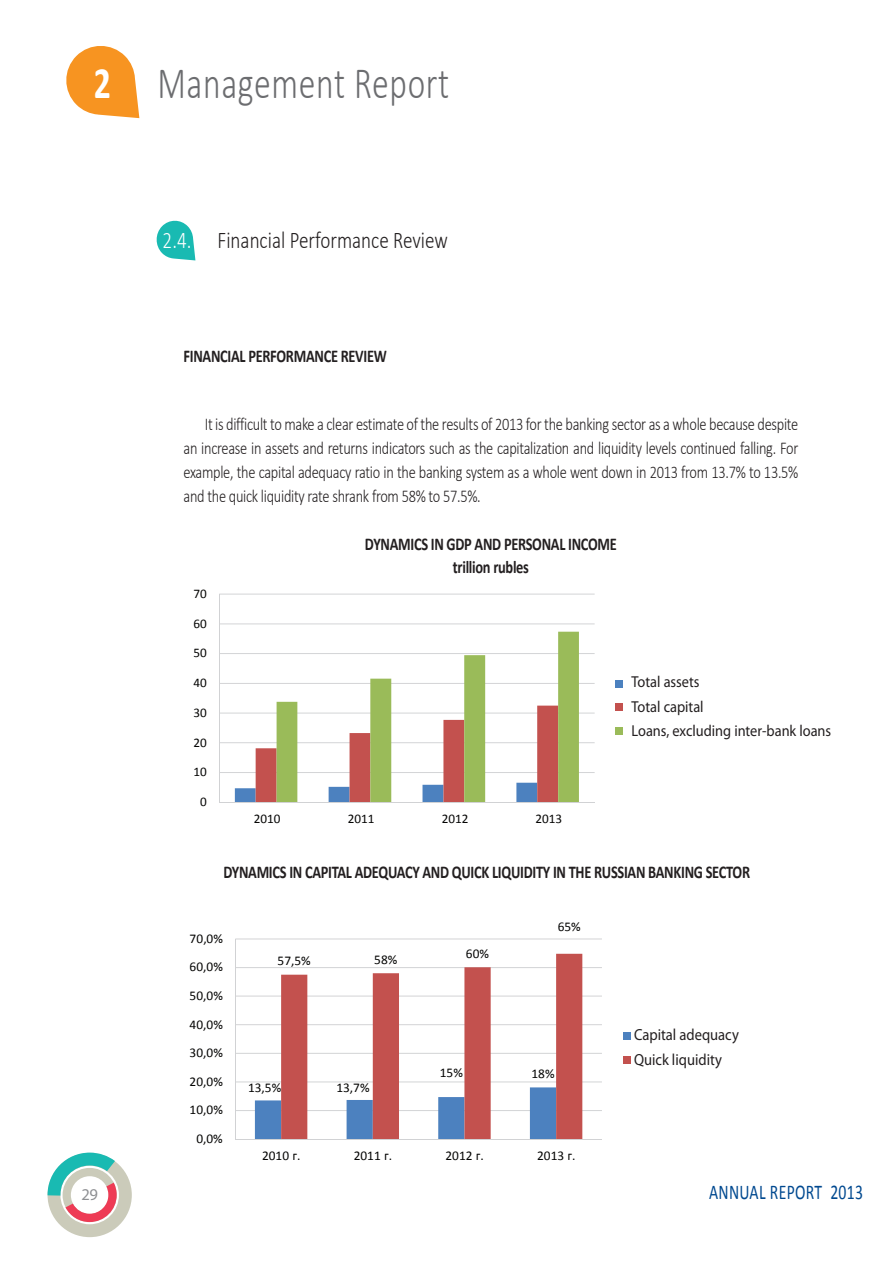
<style>
.page{position:relative;width:893px;height:1263px;background:#fff}
.page>*{position:absolute;margin:0;border:0;box-sizing:border-box;transform-origin:0 0}
.t1{font:300 45px "Calibri";letter-spacing:.02em;color:#6c6d70;scale:.75 1}
.t2{font:700 45px "Calibri";color:#fff;scale:.75 1}
.t3{font:300 24px "Calibri";color:#231f20;scale:.8 1}
.t4{font:21px "Calibri";letter-spacing:.02em;color:#014990;scale:.75 1}
.t5{font:300 18px/24px "Calibri";letter-spacing:-.02em;color:#231f20;text-align:justify;scale:.8 1}
.t6{font:700 18px/23.5px "Calibri";letter-spacing:-.02em;color:#231f20;text-align:center;scale:.8 1}
.t7{font:16.5px "Myriad Pro";color:#8e9093}
.t8{font:16.05px/24.6px "Myriad Pro";color:#231f20;scale:.91 1}
.t9{font:15.9px/24.3px "Myriad Pro";color:#231f20;scale:.91 1}
.t10{font:13.35px "Calibri";color:#050504}
.t11{font:13.2px "Calibri";color:#050504}
.s1{color:#fff}
</style>
<div class="page">
<svg style="left:48px;top:1152px;width:84px;height:85px"></svg>
<svg style="left:156px;top:220px;width:39px;height:40px"></svg>
<svg style="left:66px;top:46px;width:73px;height:72px"></svg>
<hr style="left:219px;top:594px;width:376px;height:1px;background:#d1d2d4">
<hr style="left:219px;top:623px;width:376px;height:1px;background:#d1d2d4">
<hr style="left:219px;top:653px;width:376px;height:1px;background:#d1d2d4">
<hr style="left:219px;top:683px;width:376px;height:1px;background:#d1d2d4">
<hr style="left:219px;top:713px;width:376px;height:1px;background:#d1d2d4">
<hr style="left:219px;top:742px;width:376px;height:1px;background:#d1d2d4">
<hr style="left:219px;top:772px;width:376px;height:1px;background:#d1d2d4">
<svg style="left:235px;top:706px;width:42px;height:96px"></svg>
<svg style="left:277px;top:632px;width:302px;height:170px"></svg>
<hr style="left:219px;top:594px;width:1px;height:208px;background:#d1d2d4">
<hr style="left:219px;top:802px;width:376px;height:1px;background:#d1d2d4">
<div style="left:616px;top:680px;width:7px;height:7px;background:#4c81bf"></div>
<div style="left:616px;top:704px;width:7px;height:7px;background:#c3514e"></div>
<div style="left:616px;top:728px;width:7px;height:7px;background:#9abb59"></div>
<hr style="left:235px;top:938px;width:367px;height:1px;background:#d1d2d4">
<hr style="left:235px;top:967px;width:367px;height:1px;background:#d1d2d4">
<hr style="left:235px;top:995px;width:367px;height:1px;background:#d1d2d4">
<hr style="left:235px;top:1024px;width:367px;height:1px;background:#d1d2d4">
<hr style="left:235px;top:1053px;width:367px;height:1px;background:#d1d2d4">
<hr style="left:235px;top:1081px;width:367px;height:1px;background:#d1d2d4">
<hr style="left:235px;top:1110px;width:367px;height:1px;background:#d1d2d4">
<svg style="left:255px;top:1100px;width:26px;height:38px"></svg>
<svg style="left:281px;top:954px;width:301px;height:184px"></svg>
<hr style="left:235px;top:939px;width:1px;height:200px;background:#d1d2d4">
<hr style="left:235px;top:1138px;width:367px;height:1px;background:#d1d2d4">
<div style="left:623px;top:1032px;width:8px;height:8px;background:#4c81bf"></div>
<div style="left:623px;top:1057px;width:8px;height:7px;background:#c3514e"></div>
<h1 class="t2" style="left:94px;top:54px;width:24px">2</h1>
<h1 class="t1" style="left:157px;top:55px;width:391px">Management Report</h1>
<h2 class="t3" style="left:163px;top:225px;width:358px"><span class="s1">2.4.</span> Financial Performance Review</h2>
<p class="t6" style="left:184px;top:344px;width:256px">FINANCIAL PERFORMANCE REVIEW</p>
<p class="t5" style="left:184px;top:412px;width:770px;text-indent:21px">It is difficult to make a clear estimate of the results of 2013 for the banking sector as a whole because despite an increase in assets and returns indicators such as the capitalization and liquidity levels continued falling. For example, the capital adequacy ratio in the banking system as a whole went down in 2013 from 13.7% to 13.5% and the quick liquidity rate shrank from 58% to 57.5%.</p>
<p class="t11" style="left:194px;top:585px;width:15px">70</p>
<p class="t11" style="left:194px;top:615px;width:15px">60</p>
<p class="t11" style="left:194px;top:645px;width:15px">50</p>
<p class="t11" style="left:194px;top:674px;width:15px">40</p>
<p class="t11" style="left:194px;top:704px;width:15px">30</p>
<p class="t11" style="left:194px;top:734px;width:15px">20</p>
<p class="t11" style="left:194px;top:764px;width:15px">10</p>
<p class="t11" style="left:200px;top:793px;width:8px">0</p>
<p class="t6" style="left:365px;top:532px;width:316px">DYNAMICS IN GDP AND PERSONAL INCOME trillion rubles</p>
<p class="t11" style="left:254px;top:810px;width:28px">2010</p>
<p class="t11" style="left:348px;top:810px;width:28px">2011</p>
<p class="t11" style="left:442px;top:810px;width:28px">2012</p>
<p class="t11" style="left:535px;top:810px;width:28px">2013</p>
<p class="t9" style="left:631px;top:670px;width:221px">Total assets<br>Total capital<br>Loans, excluding inter-bank loans</p>
<p class="t6" style="left:223px;top:860px;width:660px">DYNAMICS IN CAPITAL ADEQUACY AND QUICK LIQUIDITY IN THE RUSSIAN BANKING SECTOR</p>
<p class="t10" style="left:558px;top:918px;width:25px">65%</p>
<p class="t10" style="left:190px;top:930px;width:35px">70,0%</p>
<p class="t10" style="left:190px;top:958px;width:35px">60,0%</p>
<p class="t10" style="left:190px;top:987px;width:35px">50,0%</p>
<p class="t10" style="left:190px;top:1016px;width:35px">40,0%</p>
<p class="t10" style="left:190px;top:1044px;width:35px">30,0%</p>
<p class="t10" style="left:190px;top:1073px;width:35px">20,0%</p>
<p class="t10" style="left:190px;top:1101px;width:35px">10,0%</p>
<p class="t10" style="left:196px;top:1130px;width:28px">0,0%</p>
<p class="t10" style="left:278px;top:952px;width:35px">57,5%</p>
<p class="t10" style="left:374px;top:951px;width:25px">58%</p>
<p class="t10" style="left:248px;top:1079px;width:35px">13,5%</p>
<p class="t10" style="left:336px;top:1079px;width:35px">13,7%</p>
<p class="t10" style="left:466px;top:945px;width:25px">60%</p>
<p class="t10" style="left:440px;top:1064px;width:25px">15%</p>
<p class="t10" style="left:531px;top:1065px;width:25px">18%</p>
<p class="t10" style="left:262px;top:1147px;width:40px">2010 г.</p>
<p class="t10" style="left:354px;top:1147px;width:40px">2011 г.</p>
<p class="t10" style="left:445px;top:1147px;width:40px">2012 г.</p>
<p class="t10" style="left:537px;top:1147px;width:40px">2013 г.</p>
<p class="t8" style="left:634px;top:1022px;width:117px">Capital adequacy<br>Quick liquidity</p>
<p class="t7" style="left:81px;top:1184px;width:18px">29</p>
<p class="t4" style="left:709px;top:1178px;width:207px">ANNUAL REPORT 2013</p>
</div>
